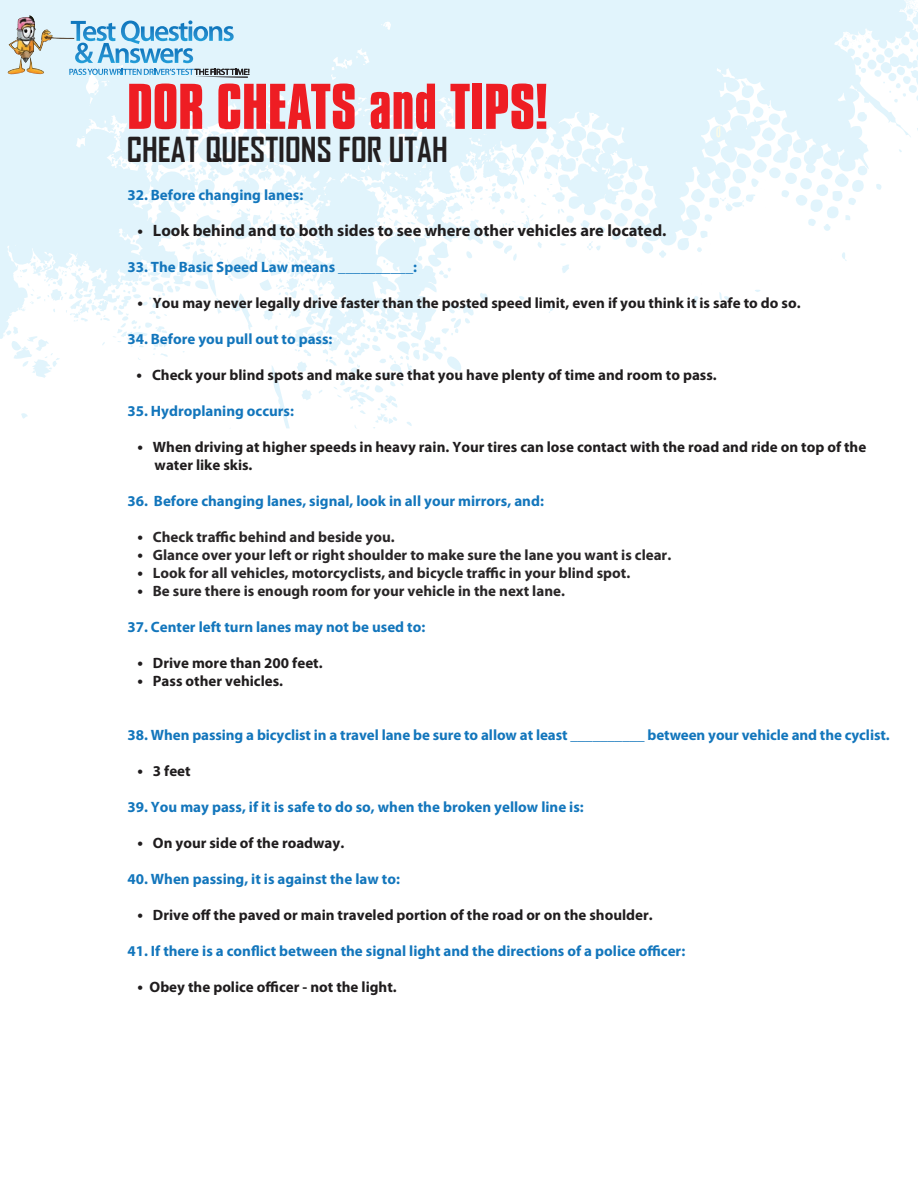
<style>
.page{position:relative;width:918px;height:1188px;background:#fff}
.page>*{position:absolute;margin:0;border:0;box-sizing:border-box;transform-origin:0 0}
.t1{font:700 55.5px "Compacta BT";color:#ee1d23}
.t2{font:700 33px "Agency FB";color:#231f20}
.t3{font:700 16.5px "Myriad Pro";color:#201d1e}
.t4{font:700 15px "Myriad Pro";color:#1376bc}
.t5{font:700 15px/18px "Myriad Pro";color:#201d1e}
.t6{font:700 15px "Myriad Pro";color:#292627}
.s1{font-size:16.5px}
.s2{font-size:16.5px;color:#201d1e}
</style>
<div class="page">
<svg style="left:0;top:0;width:918px;height:428px"></svg>
<svg style="left:71px;top:20px;width:163px;height:43px;background:#9fcfea"></svg>
<svg style="left:69px;top:69px;width:180px;height:9px;background:#9cbed1"></svg>
<img style="left:8px;top:15px;width:21px;height:59px">
<svg style="left:715px;top:125px;width:6px;height:14px"></svg>
<p class="t1" style="left:127px;top:73px;width:422px">DOR CHEATS and TIPS!</p>
<p class="t2" style="left:127px;top:129px;width:323px">CHEAT QUESTIONS FOR UTAH</p>
<p class="t4" style="left:127px;top:185px;width:177px">32. Before changing lanes:</p>
<p class="t3" style="left:137px;top:220px;width:531px">• Look behind and to both sides to see where other vehicles are located.</p>
<p class="t4" style="left:127px;top:257px;width:291px">33. The Basic Speed Law means __________:</p>
<p class="t5" style="left:137px;top:293px;width:665px"><span class="s1">•</span> You may never legally drive faster than the posted speed limit, even if you think it is safe to do so.</p>
<p class="t4" style="left:127px;top:329px;width:207px">34. Before you pull out to pass:</p>
<p class="t5" style="left:136px;top:365px;width:582px"><span class="s1">•</span> Check your blind spots and make sure that you have plenty of time and room to pass.</p>
<p class="t4" style="left:127px;top:401px;width:168px">35. Hydroplaning occurs:</p>
<p class="t5" style="left:155px;top:437px;width:713px;text-indent:-17px"><span class="s1">•</span> When driving at higher speeds in heavy rain. Your tires can lose contact with the road and ride on top of the water like skis.</p>
<p class="t4" style="left:127px;top:491px;width:418px">36. Before changing lanes, signal, look in all your mirrors, and:</p>
<p class="t6" style="left:137px;top:527px;width:259px"><span class="s2">•</span> Check traffic behind and beside you.</p>
<p class="t6" style="left:137px;top:545px;width:535px"><span class="s2">•</span> Glance over your left or right shoulder to make sure the lane you want is clear.</p>
<p class="t6" style="left:137px;top:563px;width:494px"><span class="s2">•</span> Look for all vehicles, motorcyclists, and bicycle traffic in your blind spot.</p>
<p class="t6" style="left:137px;top:581px;width:429px"><span class="s2">•</span> Be sure there is enough room for your vehicle in the next lane.</p>
<p class="t4" style="left:127px;top:617px;width:299px">37. Center left turn lanes may not be used to:</p>
<p class="t5" style="left:137px;top:653px;width:187px"><span class="s1">•</span> Drive more than 200 feet.</p>
<p class="t5" style="left:137px;top:671px;width:147px"><span class="s1">•</span> Pass other vehicles.</p>
<p class="t4" style="left:127px;top:725px;width:764px">38. When passing a bicyclist in a travel lane be sure to allow at least __________ between your vehicle and the cyclist.</p>
<p class="t5" style="left:137px;top:761px;width:55px"><span class="s1">•</span> 3 feet</p>
<p class="t4" style="left:127px;top:797px;width:458px">39. You may pass, if it is safe to do so, when the broken yellow line is:</p>
<p class="t5" style="left:137px;top:833px;width:208px"><span class="s1">•</span> On your side of the roadway.</p>
<p class="t4" style="left:127px;top:869px;width:274px">40. When passing, it is against the law to:</p>
<p class="t5" style="left:137px;top:905px;width:517px"><span class="s1">•</span> Drive off the paved or main traveled portion of the road or on the shoulder.</p>
<p class="t4" style="left:127px;top:941px;width:559px">41. If there is a conflict between the signal light and the directions of a police officer:</p>
<p class="t5" style="left:137px;top:977px;width:261px"><span class="s1">•</span> Obey the police officer - not the light.</p>
</div>
